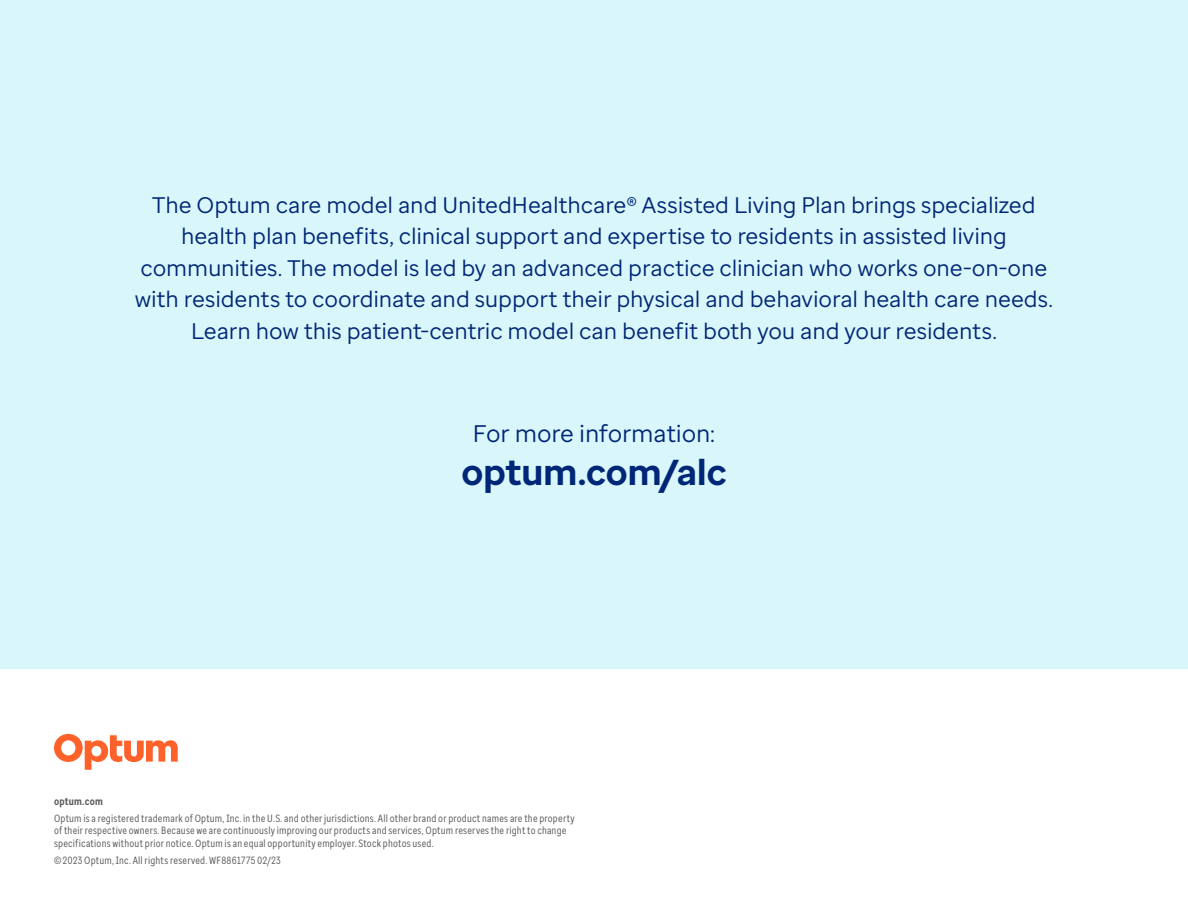
<style>
.page{position:relative;width:1188px;height:918px;background:#fff}
.page>*{position:absolute;margin:0;border:0;box-sizing:border-box;transform-origin:0 0}
.t1{font:700 36px "Optum Sans";color:#002677}
.t2{font:24px "Optum Sans";letter-spacing:-.005em;color:#002677}
.t3{font:22.5px/31.5px "Optum Sans";letter-spacing:-.005em;color:#002677;text-align:center}
.t4{font:10.5px/12.6px "Optum Sans Cond";letter-spacing:.02em;color:#5a5a5a}
.t5{font:700 10.5px "Optum Sans Cond";letter-spacing:.02em;color:#5a5a5a}
</style>
<div class="page">
<svg style="left:54px;top:734px;width:124px;height:36px"></svg>
<div style="left:0;top:0;width:1188px;height:669px;background:#d9f6fa"></div>
<p class="t3" style="left:135px;top:189px;width:920px">The Optum care model and UnitedHealthcare® Assisted Living Plan brings specialized health plan benefits, clinical support and expertise to residents in assisted living communities. The model is led by an advanced practice clinician who works one-on-one with residents to coordinate and support their physical and behavioral health care needs.<br>Learn how this patient-centric model can benefit both you and your residents.</p>
<p class="t2" style="left:473px;top:418px;width:244px">For more information:</p>
<h1 class="t1" style="left:462px;top:449px;width:266px">optum.com/alc</h1>
<p class="t5" style="left:54px;top:794px;width:50px">optum.com</p>
<p class="t4" style="left:54px;top:812px;width:522px">Optum is a registered trademark of Optum, Inc. in the U.S. and other jurisdictions. All other brand or product names are the property of their respective owners. Because we are continuously improving our products and services, Optum reserves the right to change specifications without prior notice. Optum is an equal opportunity employer. Stock photos used.</p>
<p class="t4" style="left:54px;top:854px;width:228px">© 2023 Optum, Inc. All rights reserved. WF8861775 02/23</p>
</div>
